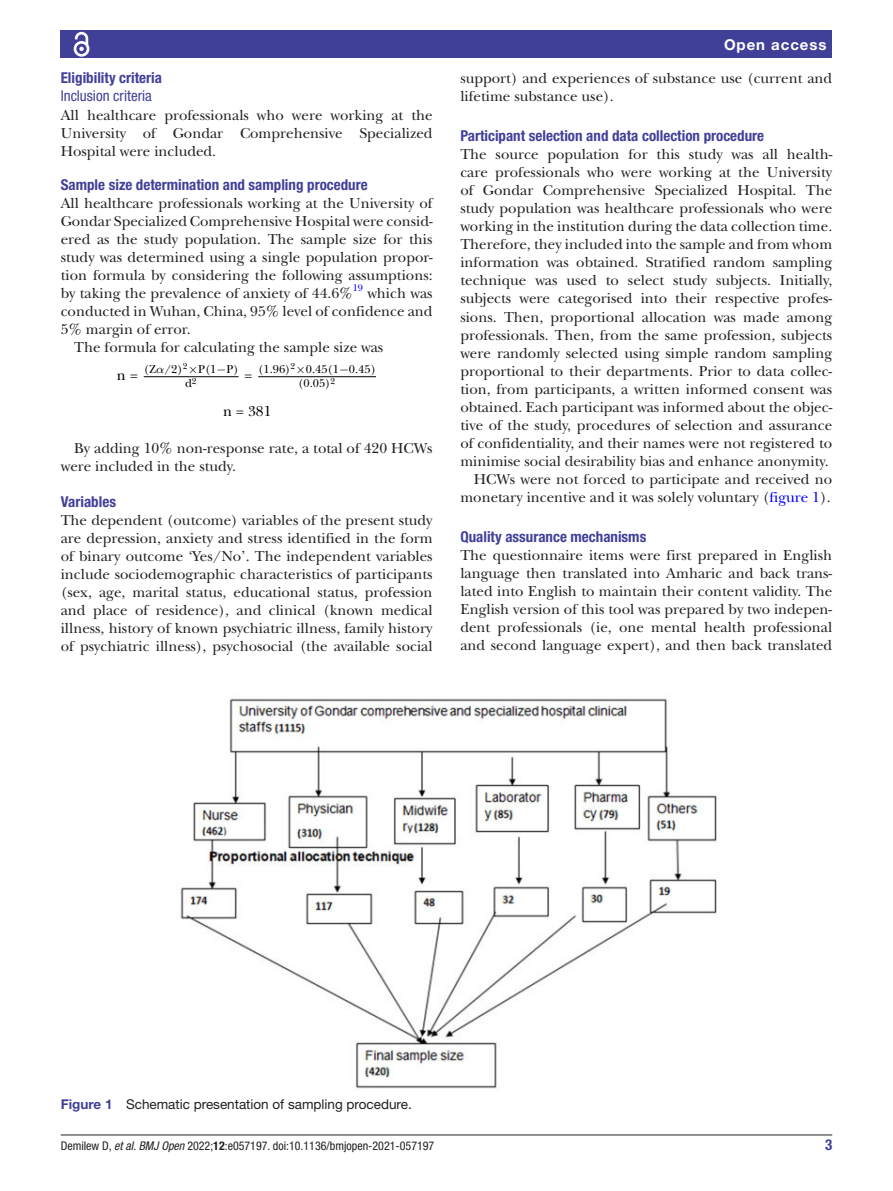
<style>
.page{position:relative;width:893px;height:1191px;background:#fff}
.page>*{position:absolute;margin:0;border:0;box-sizing:border-box;transform-origin:0 0}
.t1{font:15px/18.1px "New Baskerville";color:#231f20;text-align:justify}
.t2{font:700 condensed 15px "Helvetica Neue LT Std";color:#414099}
.t3{font:condensed 15px "Helvetica Neue LT Std";color:#414099}
.t4{font:700 15px "Helvetica Neue LT Std";letter-spacing:.065em;color:#fff}
.t5{font:15px "New Baskerville";color:#000}
.t6{font:13.5px "Helvetica Neue LT Std";color:#231f20}
.t7{font:condensed 12px "Helvetica Neue LT Std";color:#231f20}
.t8{font:12px/13.5px "New Baskerville";color:#000;text-align:center}
.s1{font-family:"CMMI8"}
.s2{font-family:"CMSY8"}
.s3{color:#00f}
.s4{font-weight:700;color:#414099}
.s5{font-style:italic}
.s6{font-weight:700}
</style>
<div class="page">
<hr style="left:61px;top:1134px;width:771px;height:1px;background:#231f20">
<div style="left:61px;top:31px;width:771px;height:27px;background:#414099"></div>
<svg style="left:73px;top:31px;width:17px;height:26px"></svg>
<hr style="left:144px;top:376px;width:95px;height:1px;background:#000">
<hr style="left:258px;top:376px;width:118px;height:1px;background:#000">
<img style="left:180px;top:698px;width:536px;height:391px">
<p class="t2" style="left:61px;top:69px;width:103px">Eligibility criteria</p>
<p class="t3" style="left:61px;top:87px;width:93px">Inclusion criteria</p>
<p class="t1" style="left:61px;top:106px;width:373px">All healthcare professionals who were working at the University of Gondar Comprehensive Specialized Hospital were included.</p>
<p class="t2" style="left:61px;top:176px;width:308px">Sample size determination and sampling procedure</p>
<p class="t1" style="left:61px;top:194px;width:373px">All healthcare professionals working at the University of</p>
<p class="t1" style="left:61px;top:212px;width:373px">Gondar Specialized Comprehensive Hospital were consid-</p>
<p class="t1" style="left:61px;top:230px;width:373px">ered as the study population. The sample size for this</p>
<p class="t1" style="left:61px;top:248px;width:373px">study was determined using a single population propor-</p>
<p class="t1" style="left:61px;top:266px;width:373px">tion formula by considering the following assumptions:</p>
<p class="t1" style="left:61px;top:284px;width:373px">by taking the prevalence of anxiety of 44.6%<sup>19</sup> which was</p>
<p class="t1" style="left:61px;top:302px;width:373px">conducted in Wuhan, China, 95% level of confidence and</p>
<p class="t1" style="left:61px;top:320px;width:131px">5% margin of error.</p>
<p class="t1" style="left:74px;top:338px;width:310px">The formula for calculating the sample size was</p>
<p class="t5" style="left:117px;top:367px;width:22px">n =</p>
<p class="t8" style="left:144px;top:363px;width:96px">(Z<span class="s1">α</span>/2)<sup>2</sup><span class="s2">×</span>P(1<span class="s2">−</span>P) d<sup>2</sup></p>
<p class="t5" style="left:245px;top:367px;width:9px">=</p>
<p class="t8" style="left:258px;top:363px;width:119px">(1.96)<sup>2</sup><span class="s2">×</span>0.45(1<span class="s2">−</span>0.45) (0.05)<sup>2</sup></p>
<p class="t5" style="left:223px;top:402px;width:50px">n = 381</p>
<p class="t1" style="left:61px;top:439px;width:373px;text-indent:14px">By adding 10% non-response rate, a total of 420 HCWs were included in the study.</p>
<p class="t2" style="left:61px;top:492px;width:57px">Variables</p>
<p class="t1" style="left:61px;top:511px;width:373px">The dependent (outcome) variables of the present study are depression, anxiety and stress identified in the form of binary outcome ‘Yes/No’. The independent variables include sociodemographic characteristics of participants (sex, age, marital status, educational status, profession and place of residence), and clinical (known medical illness, history of known psychiatric illness, family history of psychiatric illness), psychosocial (the available social</p>
<p class="t4" style="left:724px;top:35px;width:104px">Open access</p>
<p class="t1" style="left:460px;top:69px;width:373px">support) and experiences of substance use (current and lifetime substance use).</p>
<p class="t2" style="left:460px;top:126px;width:305px">Participant selection and data collection procedure</p>
<p class="t1" style="left:460px;top:145px;width:373px;text-align:right">The source population for this study was all health&shy;care professionals who were working at the University of Gondar Comprehensive Specialized Hospital. The study population was healthcare professionals who were working in the institution during the data collection time.<br>Therefore, they included into the sample and from whom information was obtained. Stratified random sampling technique was used to select study subjects. Initially, subjects were categorised into their respective profes&shy;sions. Then, proportional allocation was made among professionals. Then, from the same profession, subjects were randomly selected using simple random sampling proportional to their departments. Prior to data collec&shy;tion, from participants, a written informed consent was obtained. Each participant was informed about the objec&shy;tive of the study, procedures of selection and assurance of confidentiality, and their names were not registered to minimise social desirability bias and enhance anonymity.<br>HCWs were not forced to participate and received no monetary incentive and it was solely voluntary (<span class="s3">figure 1</span>).</p>
<p class="t2" style="left:460px;top:527px;width:187px">Quality assurance mechanisms</p>
<p class="t1" style="left:460px;top:546px;width:373px">The questionnaire items were first prepared in English language then translated into Amharic and back trans&shy;lated into English to maintain their content validity. The English version of this tool was prepared by two indepen&shy;dent professionals (ie, one mental health professional and second language expert), and then back translated</p>
<p class="t6" style="left:61px;top:1096px;width:353px"><span class="s4">Figure 1</span> Schematic presentation of sampling procedure.</p>
<p class="t7" style="left:61px;top:1138px;width:375px">Demilew D, <span class="s5">et al</span>. <span class="s5">BMJ Open</span> 2022;<span class="s6">12</span>:e057197. doi:10.1136/bmjopen-2021-057197</p>
<p class="t2" style="left:825px;top:1135px;width:9px">3</p>
</div>
